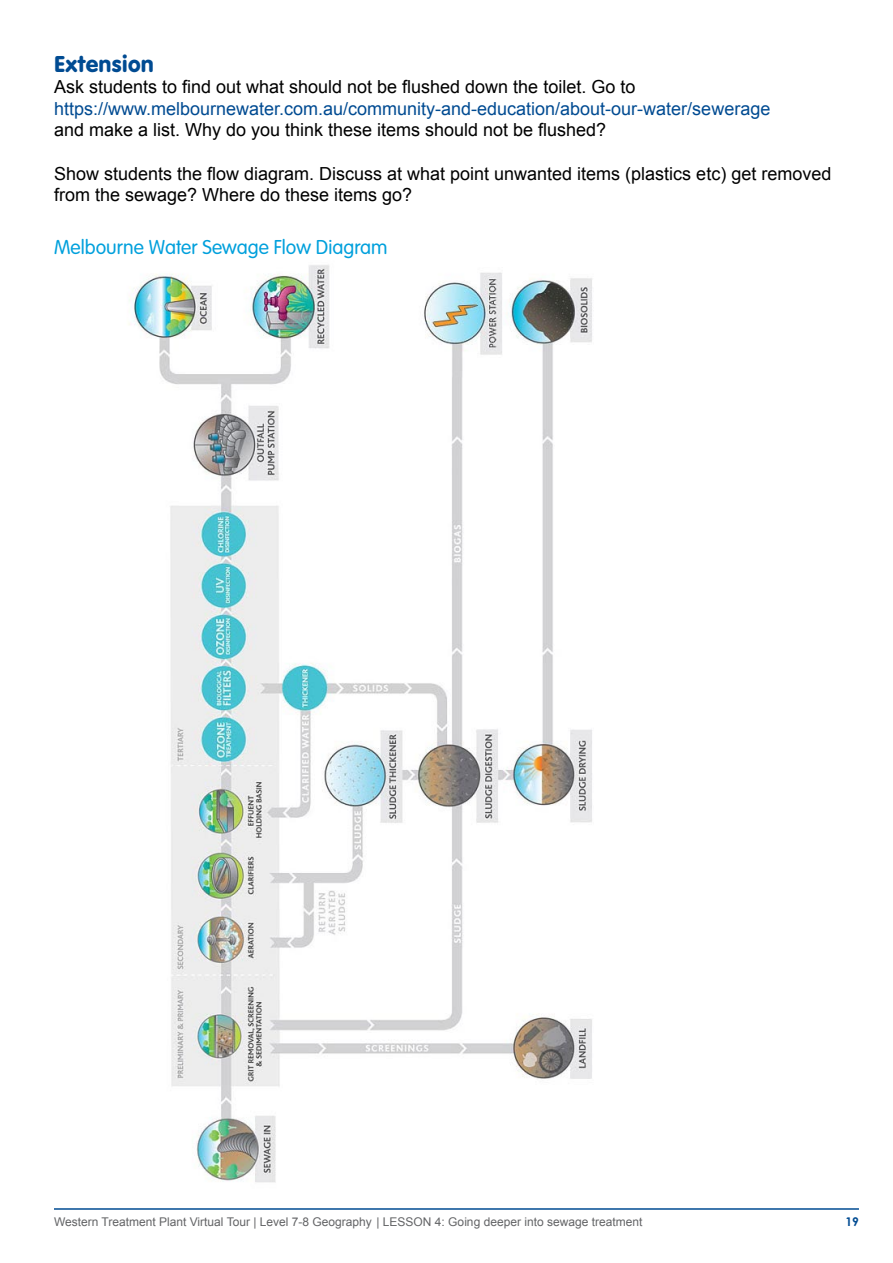
<style>
.page{position:relative;width:893px;height:1263px;background:#fff}
.page>*{position:absolute;margin:0;border:0;box-sizing:border-box;transform-origin:0 0}
.t1{font:24px "VAG Rundschrift D";color:#004b92}
.t2{font:300 21px "VAG Rundschrift D";color:#00a0dc}
.t3{font:18px/21.6px "Arial";color:#000}
.t4{font:18px "Arial";color:#004b92}
.t5{font:12px "Arial";color:#636466}
.t6{font:700 12px "Century Gothic Pro";color:#004b92}
</style>
<div class="page">
<hr style="left:54px;top:1208px;width:805px;height:2px;background:#004b92">
<img style="left:128px;top:265px;width:464px;height:918px">
<h1 class="t1" style="left:54px;top:49px;width:101px">Extension</h1>
<p class="t3" style="left:54px;top:76px;width:583px">Ask students to find out what should not be flushed down the toilet. Go to</p>
<p class="t4" style="left:54px;top:97px;width:718px">https://www.melbournewater.com.au/community-and-education/about-our-water/sewerage</p>
<p class="t3" style="left:54px;top:119px;width:554px">and make a list. Why do you think these items should not be flushed?</p>
<p class="t3" style="left:54px;top:163px;width:779px">Show students the flow diagram. Discuss at what point unwanted items (plastics etc) get removed from the sewage? Where do these items go?</p>
<p class="t2" style="left:54px;top:236px;width:335px">Melbourne Water Sewage Flow Diagram</p>
<p class="t5" style="left:54px;top:1214px;width:590px">Western Treatment Plant Virtual Tour | Level 7-8 Geography | LESSON 4: Going deeper into sewage treatment</p>
<p class="t6" style="left:845px;top:1214px;width:15px">19</p>
</div>
